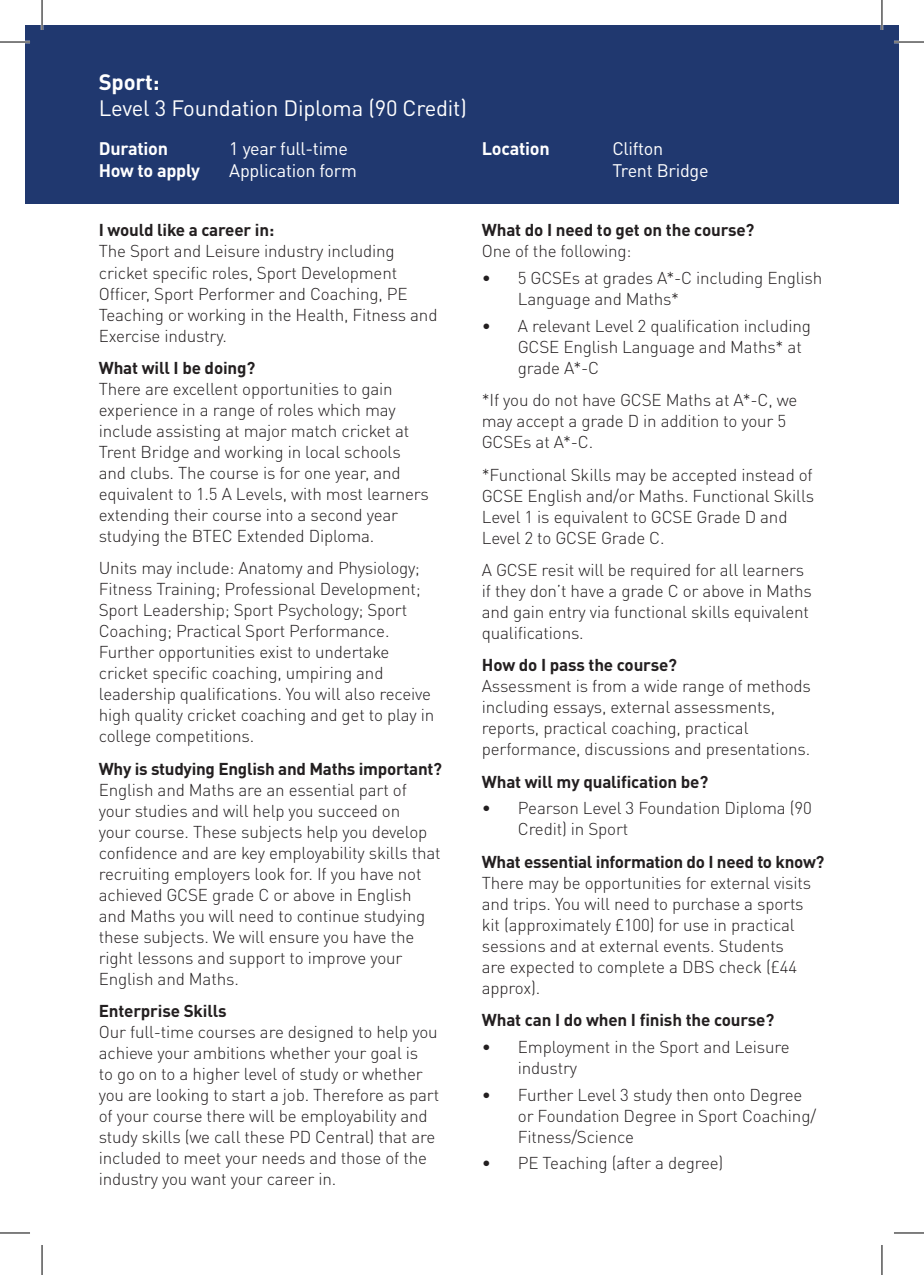
<style>
.page{position:relative;width:924px;height:1275px;background:#fff}
.page>*{position:absolute;margin:0;border:0;box-sizing:border-box;transform-origin:0 0}
.Level{font:22px "DINOT";letter-spacing:-.01em;color:#fff}
.Main_Header{font:700 22px "DINOT";letter-spacing:-.01em;color:#fff}
.Details{font:18px "DINOT";letter-spacing:-.015em;color:#fff}
.Details-2{font:700 18px "DINOT";letter-spacing:-.015em;color:#fff}
.t1{font:300 17px/21px "DINOT";letter-spacing:-.01em;color:#231f20}
.t2{font:700 17px/21px "DINOT";letter-spacing:-.01em;color:#231f20}
.s1{font-weight:700}
.s2{font-weight:300}
</style>
<div class="page">
<div style="left:25px;top:25px;width:873px;height:179px;background:#20386f"></div>
<hr style="left:0;top:41px;width:30px;height:2px;background:#fff">
<hr style="left:893px;top:41px;width:30px;height:2px;background:#fff">
<hr style="left:41px;top:0;width:2px;height:30px;background:#fff">
<hr style="left:880px;top:0;width:2px;height:30px;background:#fff">
<hr style="left:0;top:42px;width:30px;height:1px;background:#000">
<hr style="left:893px;top:42px;width:30px;height:1px;background:#000">
<hr style="left:0;top:1232px;width:30px;height:1px;background:#000">
<hr style="left:893px;top:1232px;width:30px;height:1px;background:#000">
<hr style="left:42px;top:0;width:1px;height:30px;background:#000">
<hr style="left:42px;top:1245px;width:1px;height:30px;background:#000">
<hr style="left:881px;top:0;width:1px;height:30px;background:#000">
<hr style="left:881px;top:1245px;width:1px;height:30px;background:#000">
<p class="Main_Header" style="left:99px;top:68px;width:62px">Sport:</p>
<p class="Level" style="left:99px;top:94px;width:369px">Level 3 Foundation Diploma (90 Credit)</p>
<p class="Details-2" style="left:99px;top:137px;width:71px">Duration</p>
<p class="Details" style="left:229px;top:137px;width:120px">1 year full-time</p>
<p class="Details-2" style="left:99px;top:159px;width:103px">How to apply</p>
<p class="Details" style="left:229px;top:159px;width:129px">Application form</p>
<p class="Details-2" style="left:481px;top:137px;width:69px">Location</p>
<p class="Details" style="left:612px;top:137px;width:52px">Clifton</p>
<p class="Details" style="left:612px;top:159px;width:98px">Trent Bridge</p>
<p class="t1" style="left:99px;top:220px;width:340px"><span class="s1">I would like a career in:<br></span>The Sport and Leisure industry including cricket specific roles, Sport Development Officer, Sport Performer and Coaching, PE Teaching or working in the Health, Fitness and Exercise industry.</p>
<p class="t2" style="left:99px;top:357px;width:158px">What will I be doing?</p>
<p class="t1" style="left:99px;top:378px;width:331px">There are excellent opportunities to gain experience in a range of roles which may include assisting at major match cricket at Trent Bridge and working in local schools and clubs. The course is for one year, and equivalent to 1.5 A Levels, with most learners extending their course into a second year studying the BTEC Extended Diploma.</p>
<p class="t1" style="left:99px;top:557px;width:337px">Units may include: Anatomy and Physiology; Fitness Training; Professional Development; Sport Leadership; Sport Psychology; Sport Coaching; Practical Sport Performance.<br>Further opportunities exist to undertake cricket specific coaching, umpiring and leadership qualifications. You will also receive high quality cricket coaching and get to play in college competitions.</p>
<p class="t1" style="left:99px;top:758px;width:344px"><span class="s1">Why is studying English and Maths important?<br></span>English and Maths are an essential part of your studies and will help you succeed on<br>your course. These subjects help you develop confidence and are key employability skills that recruiting employers look for. If you have not achieved GCSE grade C or above in English and Maths you will need to continue studying these subjects. We will ensure you have the right lessons and support to improve your English and Maths.</p>
<p class="t1" style="left:99px;top:1000px;width:342px"><span class="s1">Enterprise Skills<br></span>Our full-time courses are designed to help you achieve your ambitions whether your goal is<br>to go on to a higher level of study or whether you are looking to start a job. Therefore as part of your course there will be employability and study skills (we call these PD Central) that are included to meet your needs and those of the industry you want your career in.</p>
<p class="t2" style="left:481px;top:219px;width:274px">What do I need to get on the course?<br><span class="s2">One of the following:</span></p>
<p class="t1" style="left:517px;top:267px;width:306px;text-indent:-36px">• 5 GCSEs at grades A*-C including English<br>Language and Maths*</p>
<p class="t1" style="left:517px;top:315px;width:294px;text-indent:-36px">• A relevant Level 2 qualification including<br>GCSE English Language and Maths* at grade A*-C</p>
<p class="t1" style="left:481px;top:389px;width:317px">*If you do not have GCSE Maths at A*-C, we may accept a grade D in addition to your 5<br>GCSEs at A*-C.</p>
<p class="t1" style="left:481px;top:464px;width:333px">*Functional Skills may be accepted instead of GCSE English and/or Maths. Functional Skills Level 1 is equivalent to GCSE Grade D and Level 2 to GCSE Grade C.</p>
<p class="t1" style="left:481px;top:559px;width:331px">A GCSE resit will be required for all learners if they don’t have a grade C or above in Maths and gain entry via functional skills equivalent qualifications.</p>
<p class="t1" style="left:481px;top:654px;width:330px"><span class="s1">How do I pass the course?<br></span>Assessment is from a wide range of methods including essays, external assessments, reports, practical coaching, practical performance, discussions and presentations.</p>
<p class="t2" style="left:481px;top:770px;width:228px">What will my qualification be?</p>
<p class="t1" style="left:517px;top:797px;width:295px;text-indent:-36px">• Pearson Level 3 Foundation Diploma (90<br>Credit) in Sport</p>
<p class="t2" style="left:481px;top:850px;width:344px">What essential information do I need to know?</p>
<p class="t1" style="left:481px;top:872px;width:330px">There may be opportunities for external visits and trips. You will need to purchase a sports kit (approximately £100) for use in practical sessions and at external events. Students are expected to complete a DBS check (£44 approx).</p>
<p class="t2" style="left:481px;top:1009px;width:294px">What can I do when I finish the course?</p>
<p class="t1" style="left:517px;top:1036px;width:273px;text-indent:-36px">• Employment in the Sport and Leisure industry</p>
<p class="t1" style="left:517px;top:1083px;width:299px;text-indent:-36px">• Further Level 3 study then onto Degree or Foundation Degree in Sport Coaching/<br>Fitness/Science</p>
<p class="t1" style="left:481px;top:1152px;width:243px">• PE Teaching (after a degree)</p>
</div>
